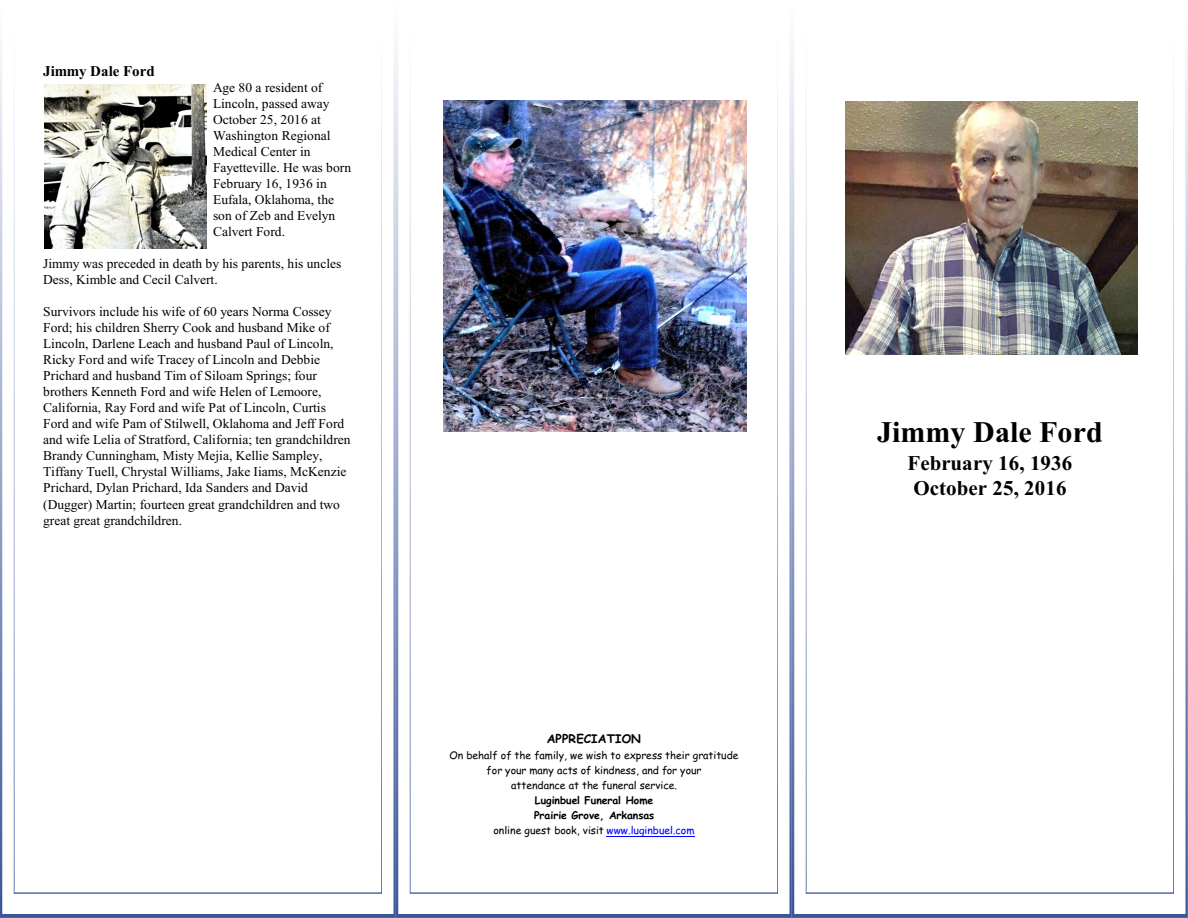
<style>
.page{position:relative;width:1188px;height:918px;background:#fff}
.page>*{position:absolute;margin:0;border:0;box-sizing:border-box;transform-origin:0 0}
.t1{font:700 30px "Times New Roman";color:#000}
.t2{font:700 21px/25.2px "Times New Roman";color:#000}
.t3{font:700 15px "Times New Roman";color:#000}
.t4{font:13.5px/16px "Times New Roman";color:#000}
.t5{font:700 12px "Comic Sans MS";letter-spacing:.005em;color:#000}
.t6{font:10.5px/15px "Comic Sans MS";color:#000;text-align:center}
.t7{font:700 10.5px/15px "Comic Sans MS";color:#000;text-align:center}
.s1{font-weight:400}
.s2{font-weight:400;color:#00f}
</style>
<div class="page">
<img style="left:0;top:50px;width:1188px;height:868px">
<img style="left:14px;top:50px;width:368px;height:844px">
<img style="left:410px;top:50px;width:368px;height:844px">
<img style="left:806px;top:50px;width:368px;height:844px">
<img style="left:44px;top:84px;width:162px;height:164px">
<img style="left:444px;top:100px;width:302px;height:331px">
<hr style="left:607px;top:836px;width:88px;height:1px;background:#00f">
<img style="left:846px;top:102px;width:292px;height:252px">
<p class="t3" style="left:43px;top:65px;width:113px">Jimmy Dale Ford</p>
<p class="t4" style="left:213px;top:81px;width:139px">Age 80 a resident of<br>Lincoln, passed away<br>October 25, 2016 at<br>Washington Regional<br>Medical Center in<br>Fayetteville. He was born<br>February 16, 1936 in<br>Eufala, Oklahoma, the son of Zeb and Evelyn<br>Calvert Ford.</p>
<p class="t4" style="left:43px;top:257px;width:300px">Jimmy was preceded in death by his parents, his uncles<br>Dess, Kimble and Cecil Calvert.</p>
<p class="t4" style="left:43px;top:305px;width:309px">Survivors include his wife of 60 years Norma Cossey Ford; his children Sherry Cook and husband Mike of Lincoln, Darlene Leach and husband Paul of Lincoln, Ricky Ford and wife Tracey of Lincoln and Debbie Prichard and husband Tim of Siloam Springs; four brothers Kenneth Ford and wife Helen of Lemoore, California, Ray Ford and wife Pat of Lincoln, Curtis Ford and wife Pam of Stilwell, Oklahoma and Jeff Ford and wife Lelia of Stratford, California; ten grandchildren Brandy Cunningham, Misty Mejia, Kellie Sampley, Tiffany Tuell, Chrystal Williams, Jake Iiams, McKenzie Prichard, Dylan Prichard, Ida Sanders and David (Dugger) Martin; fourteen great grandchildren and two great great grandchildren.</p>
<p class="t5" style="left:547px;top:734px;width:96px">APPRECIATION</p>
<p class="t6" style="left:449px;top:749px;width:291px">On behalf of the family, we wish to express their gratitude for your many acts of kindness, and for your<br>attendance at the funeral service.</p>
<p class="t7" style="left:493px;top:793px;width:203px">Luginbuel Funeral Home<br>Prairie Grove, Arkansas<br><span class="s1">online guest book, visit</span> <span class="s2">www.luginbuel.com</span></p>
<h1 class="t1" style="left:877px;top:422px;width:227px">Jimmy Dale Ford</h1>
<h2 class="t2" style="left:908px;top:452px;width:166px">February 16, 1936<br>October 25, 2016</h2>
</div>
